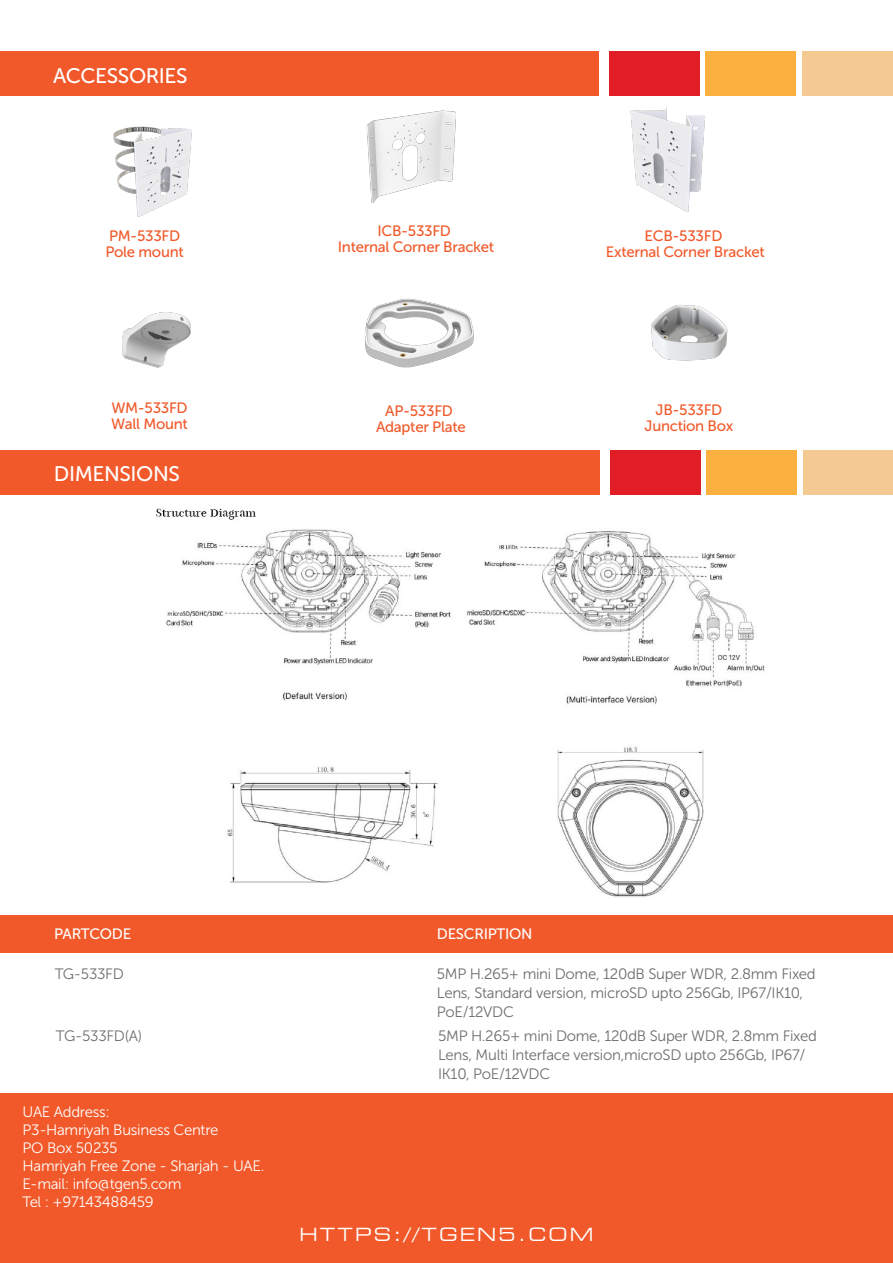
<style>
.page{position:relative;width:893px;height:1263px;background:#fff}
.page>*{position:absolute;margin:0;border:0;box-sizing:border-box;transform-origin:0 0}
.t1{font:21px "Museo Sans 500";letter-spacing:-.02em;color:#fff}
.t2{font:expanded 18px "Square 721 BT";letter-spacing:.12em;color:#fff}
.t3{font:15px/19.2px "Museo Sans 300";letter-spacing:-.02em;color:#6c6d70}
.t4{font:15px "Museo Sans 500";letter-spacing:-.02em;color:#f1592a}
.t5{font:15px "Museo Sans 300";letter-spacing:-.02em;color:#fff}
.t6{font:15px "Museo Sans 500";letter-spacing:-.02em;color:#fff}
</style>
<div class="page">
<div style="left:609px;top:51px;width:90px;height:44px;background:#e11e25"></div>
<div style="left:705px;top:51px;width:91px;height:44px;background:#fbb03f"></div>
<div style="left:802px;top:51px;width:90px;height:44px;background:#f5c992"></div>
<div style="left:0;top:51px;width:599px;height:44px;background:#f1592a"></div>
<img style="left:77px;top:95px;width:183px;height:122px">
<img style="left:322px;top:95px;width:183px;height:108px">
<img style="left:591px;top:81px;width:183px;height:131px">
<div style="left:0;top:1093px;width:893px;height:170px;background:#f1592a"></div>
<div style="left:610px;top:451px;width:90px;height:44px;background:#e11e25"></div>
<div style="left:707px;top:451px;width:90px;height:44px;background:#fbb03f"></div>
<div style="left:803px;top:451px;width:90px;height:44px;background:#f5c992"></div>
<div style="left:0;top:451px;width:600px;height:44px;background:#f1592a"></div>
<div style="left:0;top:915px;width:893px;height:38px;background:#f1592a"></div>
<img style="left:156px;top:508px;width:609px;height:389px">
<img style="left:122px;top:312px;width:69px;height:56px">
<img style="left:365px;top:298px;width:109px;height:70px">
<img style="left:651px;top:304px;width:77px;height:57px">
<p class="t1" style="left:53px;top:64px;width:136px">ACCESSORIES</p>
<p class="t4" style="left:109px;top:227px;width:73px">PM-533FD</p>
<p class="t4" style="left:105px;top:243px;width:80px">Pole mount</p>
<p class="t4" style="left:111px;top:400px;width:78px">WM-533FD</p>
<p class="t4" style="left:111px;top:416px;width:78px">Wall Mount</p>
<p class="t1" style="left:54px;top:463px;width:128px">DIMENSIONS</p>
<p class="t4" style="left:377px;top:223px;width:75px">ICB-533FD</p>
<p class="t4" style="left:338px;top:239px;width:158px">Internal Corner Bracket</p>
<p class="t4" style="left:385px;top:403px;width:69px">AP-533FD</p>
<p class="t4" style="left:376px;top:419px;width:91px">Adapter Plate</p>
<p class="t4" style="left:645px;top:227px;width:79px">ECB-533FD</p>
<p class="t4" style="left:606px;top:243px;width:161px">External Corner Bracket</p>
<p class="t4" style="left:656px;top:401px;width:68px">JB-533FD</p>
<p class="t4" style="left:645px;top:417px;width:90px">Junction Box</p>
<p class="t6" style="left:54px;top:925px;width:79px">PARTCODE</p>
<p class="t6" style="left:437px;top:925px;width:97px">DESCRIPTION</p>
<p class="t3" style="left:55px;top:964px;width:71px">TG-533FD</p>
<p class="t3" style="left:437px;top:964px;width:380px">5MP H.265+ mini Dome, 120dB Super WDR, 2.8mm Fixed<br>Lens, Standard version, microSD upto 256Gb, IP67/IK10,<br>PoE/12VDC</p>
<p class="t3" style="left:56px;top:1026px;width:88px">TG-533FD(A)</p>
<p class="t3" style="left:438px;top:1026px;width:380px">5MP H.265+ mini Dome, 120dB Super WDR, 2.8mm Fixed<br>Lens, Multi Interface version,microSD upto 256Gb, IP67/<br>IK10, PoE/12VDC</p>
<p class="t5" style="left:23px;top:1103px;width:89px">UAE Address:</p>
<p class="t5" style="left:23px;top:1121px;width:198px">P3-Hamriyah Business Centre</p>
<p class="t5" style="left:23px;top:1139px;width:97px">PO Box 50235</p>
<p class="t5" style="left:23px;top:1157px;width:243px">Hamriyah Free Zone - Sharjah - UAE.</p>
<p class="t5" style="left:23px;top:1175px;width:160px">E-mail: info@tgen5.com</p>
<p class="t5" style="left:23px;top:1193px;width:133px">Tel : +97143488459</p>
<p class="t2" style="left:299px;top:1224px;width:296px">HTTPS://TGEN5.COM</p>
</div>
